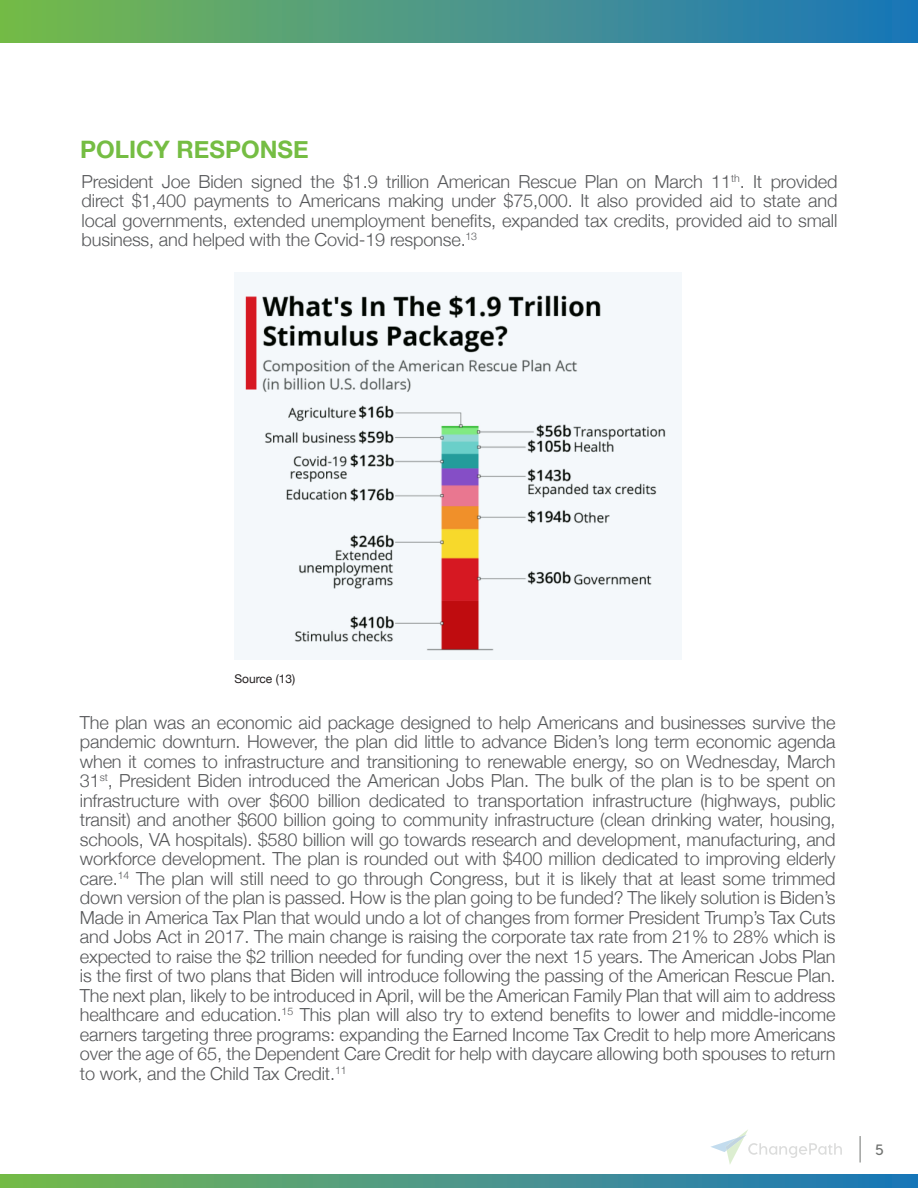
<style>
.page{position:relative;width:918px;height:1188px;background:#fff}
.page>*{position:absolute;margin:0;border:0;box-sizing:border-box;transform-origin:0 0}
.t1{font:700 24px "Helvetica Neue";color:#75bd43}
.t2{font:300 18px/19.5px "Helvetica Neue";letter-spacing:-.01em;color:#57585a;text-align:justify}
.t3{font:700 15px "Visby CF";color:#717371}
.t4{font:12px "Helvetica Neue";color:#231f20}
</style>
<div class="page">
<svg style="left:711px;top:1130px;width:131px;height:34px"></svg>
<svg style="left:860px;top:1136px;width:1px;height:26px"></svg>
<div style="left:0;top:0;width:918px;height:42px;background:linear-gradient(to right,#78b94e,#1c75be)"></div>
<svg style="left:0;top:1174px;width:918px;height:14px;background:#499785"></svg>
<img style="left:234px;top:272px;width:447px;height:388px">
<p class="t1" style="left:80px;top:135px;width:230px">POLICY RESPONSE</p>
<p class="t2" style="left:82px;top:171px;width:757px">President Joe Biden signed the $1.9 trillion American Rescue Plan on March 11<sup>th</sup>. It provided direct $1,400 payments to Americans making under $75,000. It also provided aid to state and local governments, extended unemployment benefits, expanded tax credits, provided aid to small business, and helped with the Covid-19 response.<sup>13</sup></p>
<p class="t4" style="left:234px;top:672px;width:62px">Source (13)</p>
<p class="t2" style="left:80px;top:712px;width:757px">The plan was an economic aid package designed to help Americans and businesses survive the pandemic downturn. However, the plan did little to advance Biden’s long term economic agenda when it comes to infrastructure and transitioning to renewable energy, so on Wednesday, March 31<sup>st</sup>, President Biden introduced the American Jobs Plan. The bulk of the plan is to be spent on infrastructure with over $600 billion dedicated to transportation infrastructure (highways, public transit) and another $600 billion going to community infrastructure (clean drinking water, housing, schools, VA hospitals). $580 billion will go towards research and development, manufacturing, and workforce development. The plan is rounded out with $400 million dedicated to improving elderly care.<sup>14</sup> The plan will still need to go through Congress, but it is likely that at least some trimmed down version of the plan is passed. How is the plan going to be funded? The likely solution is Biden’s Made in America Tax Plan that would undo a lot of changes from former President Trump’s Tax Cuts and Jobs Act in 2017. The main change is raising the corporate tax rate from 21% to 28% which is expected to raise the $2 trillion needed for funding over the next 15 years. The American Jobs Plan is the first of two plans that Biden will introduce following the passing of the American Rescue Plan.<br>The next plan, likely to be introduced in April, will be the American Family Plan that will aim to address healthcare and education.<sup>15</sup> This plan will also try to extend benefits to lower and middle-income earners targeting three programs: expanding the Earned Income Tax Credit to help more Americans over the age of 65, the Dependent Care Credit for help with daycare allowing both spouses to return to work, and the Child Tax Credit.<sup>11</sup></p>
<p class="t3" style="left:875px;top:1140px;width:10px">5</p>
</div>
